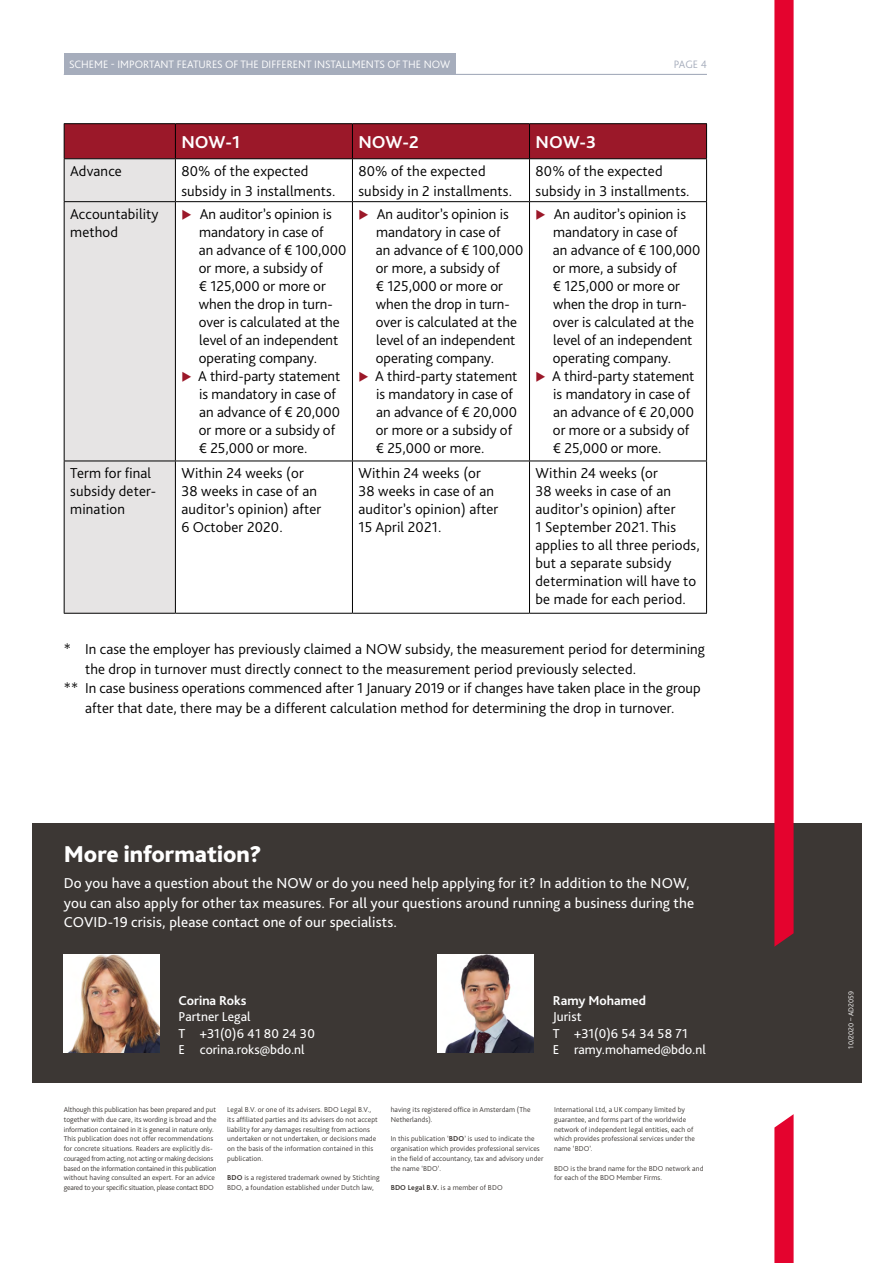
<style>
.page{position:relative;width:893px;height:1263px;background:#fff}
.page>*{position:absolute;margin:0;border:0;box-sizing:border-box;transform-origin:0 0}
.t1{font:800 24px "Bliss Pro";color:#fff}
.t2{font:700 18px "Bliss Pro";letter-spacing:-.005em;color:#fff}
.t3{font:300 15px/18px "Bliss Pro";color:#000}
.t4{font:15px/19.5px "Bliss Pro";letter-spacing:.01em;color:#fff}
.t5{font:13.5px/16.5px "Bliss Pro";color:#fff}
.t6{font:700 13.5px "Bliss Pro";color:#fff}
.t7{font:300 11.25px "Bliss Pro";color:#fff}
.t8{font:300 11.25px "Bliss Pro";color:#a6adbc}
.t9{font:300 7.5px/9.8px "Bliss Pro";letter-spacing:.01em;color:#3c3734}
.t10{font:300 7.5px/9.8px "Bliss Pro";letter-spacing:-.01em;color:#3c3734}
.t11{font:300 7.5px "Bliss Pro";color:#fff}
.s1{color:#9b1829}
.s2{font-weight:700}
</style>
<div class="page">
<hr style="left:64px;top:74px;width:643px;height:1px;background:#a6adbc">
<div style="left:64px;top:53px;width:392px;height:21px;background:#a6adbc"></div>
<div style="left:32px;top:823px;width:829px;height:260px;background:#3c3734"></div>
<div style="left:65px;top:124px;width:641px;height:34px;background:#9b1829"></div>
<div style="left:65px;top:159px;width:110px;height:454px;background:#e6e4e4"></div>
<hr style="left:64px;top:123px;width:111px;height:1px;background:#000">
<hr style="left:64px;top:124px;width:1px;height:34px;background:#000">
<hr style="left:175px;top:123px;width:177px;height:1px;background:#000">
<hr style="left:175px;top:124px;width:1px;height:34px;background:#000">
<hr style="left:352px;top:123px;width:177px;height:1px;background:#000">
<hr style="left:352px;top:124px;width:1px;height:34px;background:#000">
<hr style="left:529px;top:123px;width:178px;height:1px;background:#000">
<hr style="left:529px;top:124px;width:1px;height:34px;background:#000">
<hr style="left:706px;top:124px;width:1px;height:34px;background:#000">
<hr style="left:64px;top:158px;width:111px;height:1px;background:#000">
<hr style="left:64px;top:159px;width:1px;height:42px;background:#000">
<hr style="left:175px;top:158px;width:177px;height:1px;background:#000">
<hr style="left:175px;top:159px;width:1px;height:42px;background:#000">
<hr style="left:352px;top:158px;width:177px;height:1px;background:#000">
<hr style="left:352px;top:159px;width:1px;height:42px;background:#000">
<hr style="left:529px;top:158px;width:178px;height:1px;background:#000">
<hr style="left:529px;top:159px;width:1px;height:42px;background:#000">
<hr style="left:706px;top:159px;width:1px;height:42px;background:#000">
<hr style="left:64px;top:201px;width:111px;height:1px;background:#000">
<hr style="left:64px;top:202px;width:1px;height:259px;background:#000">
<hr style="left:175px;top:201px;width:177px;height:1px;background:#000">
<hr style="left:175px;top:202px;width:1px;height:259px;background:#000">
<hr style="left:352px;top:201px;width:177px;height:1px;background:#000">
<hr style="left:352px;top:202px;width:1px;height:259px;background:#000">
<hr style="left:529px;top:201px;width:178px;height:1px;background:#000">
<hr style="left:529px;top:202px;width:1px;height:259px;background:#000">
<hr style="left:706px;top:202px;width:1px;height:259px;background:#000">
<hr style="left:64px;top:461px;width:111px;height:1px;background:#000">
<hr style="left:64px;top:461px;width:1px;height:152px;background:#000">
<hr style="left:175px;top:461px;width:177px;height:1px;background:#000">
<hr style="left:175px;top:461px;width:1px;height:152px;background:#000">
<hr style="left:352px;top:461px;width:177px;height:1px;background:#000">
<hr style="left:352px;top:461px;width:1px;height:152px;background:#000">
<hr style="left:529px;top:461px;width:178px;height:1px;background:#000">
<hr style="left:529px;top:461px;width:1px;height:152px;background:#000">
<hr style="left:706px;top:461px;width:1px;height:152px;background:#000">
<hr style="left:64px;top:613px;width:111px;height:1px;background:#000">
<hr style="left:175px;top:613px;width:177px;height:1px;background:#000">
<hr style="left:352px;top:613px;width:177px;height:1px;background:#000">
<hr style="left:529px;top:613px;width:178px;height:1px;background:#000">
<svg style="left:774px;top:0;width:20px;height:947px;background:#e2173e"></svg>
<svg style="left:774px;top:1114px;width:20px;height:149px;background:#e61840"></svg>
<img style="left:63px;top:955px;width:96px;height:97px">
<img style="left:438px;top:955px;width:95px;height:97px">
<p class="t7" style="left:69px;top:57px;width:383px">SCHEME - IMPORTANT FEATURES OF THE DIFFERENT INSTALLMENTS OF THE NOW</p>
<p class="t8" style="left:674px;top:57px;width:35px">PAGE 4</p>
<p class="t2" style="left:181px;top:131px;width:60px">NOW-1</p>
<p class="t2" style="left:358px;top:131px;width:62px">NOW-2</p>
<p class="t2" style="left:535px;top:131px;width:62px">NOW-3</p>
<p class="t3" style="left:70px;top:162px;width:53px">Advance</p>
<p class="t3" style="left:181px;top:161px;width:156px;line-height:19.5px">80% of the expected subsidy in 3 installments.</p>
<p class="t3" style="left:358px;top:161px;width:155px;line-height:19.5px">80% of the expected subsidy in 2 installments.</p>
<p class="t3" style="left:535px;top:161px;width:156px;line-height:19.5px">80% of the expected subsidy in 3 installments.</p>
<p class="t3" style="left:70px;top:205px;width:90px">Accountability method</p>
<p class="t3" style="left:199px;top:205px;width:149px;text-indent:-17px"><span class="s1">◆</span> An auditor’s opinion is mandatory in case of<br>an advance of € 100,000 or more, a subsidy of<br>€ 125,000 or more or when the drop in turn&shy;over is calculated at the level of an independent operating company.</p>
<p class="t3" style="left:199px;top:367px;width:143px;text-indent:-17px"><span class="s1">◆</span> A third-party statement is mandatory in case of an advance of € 20,000 or more or a subsidy of € 25,000 or more.</p>
<p class="t3" style="left:376px;top:205px;width:149px;text-indent:-17px"><span class="s1">◆</span> An auditor’s opinion is mandatory in case of<br>an advance of € 100,000 or more, a subsidy of<br>€ 125,000 or more or when the drop in turn&shy;over is calculated at the level of an independent operating company.</p>
<p class="t3" style="left:376px;top:367px;width:143px;text-indent:-17px"><span class="s1">◆</span> A third-party statement is mandatory in case of an advance of € 20,000 or more or a subsidy of € 25,000 or more.</p>
<p class="t3" style="left:553px;top:205px;width:149px;text-indent:-17px"><span class="s1">◆</span> An auditor’s opinion is mandatory in case of<br>an advance of € 100,000 or more, a subsidy of<br>€ 125,000 or more or when the drop in turn&shy;over is calculated at the level of an independent operating company.</p>
<p class="t3" style="left:553px;top:367px;width:143px;text-indent:-17px"><span class="s1">◆</span> A third-party statement is mandatory in case of an advance of € 20,000 or more or a subsidy of € 25,000 or more.</p>
<p class="t3" style="left:70px;top:464px;width:87px">Term for final subsidy deter&shy;mination</p>
<p class="t3" style="left:181px;top:464px;width:141px">Within 24 weeks (or<br>38 weeks in case of an auditor’s opinion) after<br>6 October 2020.</p>
<p class="t3" style="left:358px;top:464px;width:141px">Within 24 weeks (or<br>38 weeks in case of an auditor’s opinion) after<br>15 April 2021.</p>
<p class="t3" style="left:535px;top:464px;width:166px">Within 24 weeks (or<br>38 weeks in case of an auditor’s opinion) after<br>1 September 2021. This applies to all three periods, but a separate subsidy determination will have to be made for each period.</p>
<p class="t3" style="left:64px;top:640px;width:643px">* In case the employer has previously claimed a NOW subsidy, the measurement period for determining</p>
<p class="t3" style="left:85px;top:659px;width:553px">the drop in turnover must directly connect to the measurement period previously selected.</p>
<p class="t3" style="left:64px;top:679px;width:638px">** In case business operations commenced after 1 January 2019 or if changes have taken place in the group</p>
<p class="t3" style="left:85px;top:698px;width:591px">after that date, there may be a different calculation method for determining the drop in turnover.</p>
<h1 class="t1" style="left:64px;top:839px;width:200px">More information?</h1>
<p class="t4" style="left:64px;top:873px;width:632px">Do you have a question about the NOW or do you need help applying for it? In addition to the NOW, you can also apply for other tax measures. For all your questions around running a business during the<br>COVID-19 crisis, please contact one of our specialists.</p>
<p class="t6" style="left:179px;top:992px;width:69px">Corina Roks</p>
<p class="t5" style="left:179px;top:1008px;width:138px">Partner Legal<br>T +31(0)6 41 80 24 30<br>E corina.roks@bdo.nl</p>
<p class="t6" style="left:553px;top:992px;width:95px">Ramy Mohamed</p>
<p class="t5" style="left:553px;top:1008px;width:155px">Jurist<br>T +31(0)6 54 34 58 71<br>E ramy.mohamed@bdo.nl</p>
<p class="t10" style="left:64px;top:1104px;width:154px">Although this publication has been prepared and put together with due care, its wording is broad and the information contained in it is general in nature only.<br>This publication does not offer recommendations for concrete situations. Readers are explicitly dis&shy;couraged from acting, not acting or making decisions based on the information contained in this publication without having consulted an expert. For an advice geared to your specific situation, please contact BDO</p>
<p class="t9" style="left:227px;top:1104px;width:152px">Legal B.V. or one of its advisers. BDO Legal B.V., its affiliated parties and its advisers do not accept liability for any damages resulting from actions undertaken or not undertaken, or decisions made on the basis of the information contained in this publication.</p>
<p class="t9" style="left:227px;top:1173px;width:154px"><span class="s2">BDO</span> is a registered trademark owned by Stichting<br>BDO, a foundation established under Dutch law,</p>
<p class="t9" style="left:391px;top:1104px;width:141px">having its registered office in Amsterdam (The<br>Netherlands).</p>
<p class="t9" style="left:391px;top:1134px;width:154px">In this publication ‘<span class="s2">BDO</span>’ is used to indicate the organisation which provides professional services in the field of accountancy, tax and advisory under the name ‘BDO’.</p>
<p class="t9" style="left:391px;top:1182px;width:113px"><span class="s2">BDO Legal B.V.</span> is a member of BDO</p>
<p class="t9" style="left:554px;top:1104px;width:142px">International Ltd, a UK company limited by guarantee, and forms part of the worldwide network of independent legal entities, each of which provides professional services under the name ‘BDO’.</p>
<p class="t9" style="left:554px;top:1163px;width:151px">BDO is the brand name for the BDO network and for each of the BDO Member Firms.</p>
<p class="t11" style="left:846px;top:1048px;width:59px;rotate:-90deg">10/2020 – AD2059</p>
</div>
